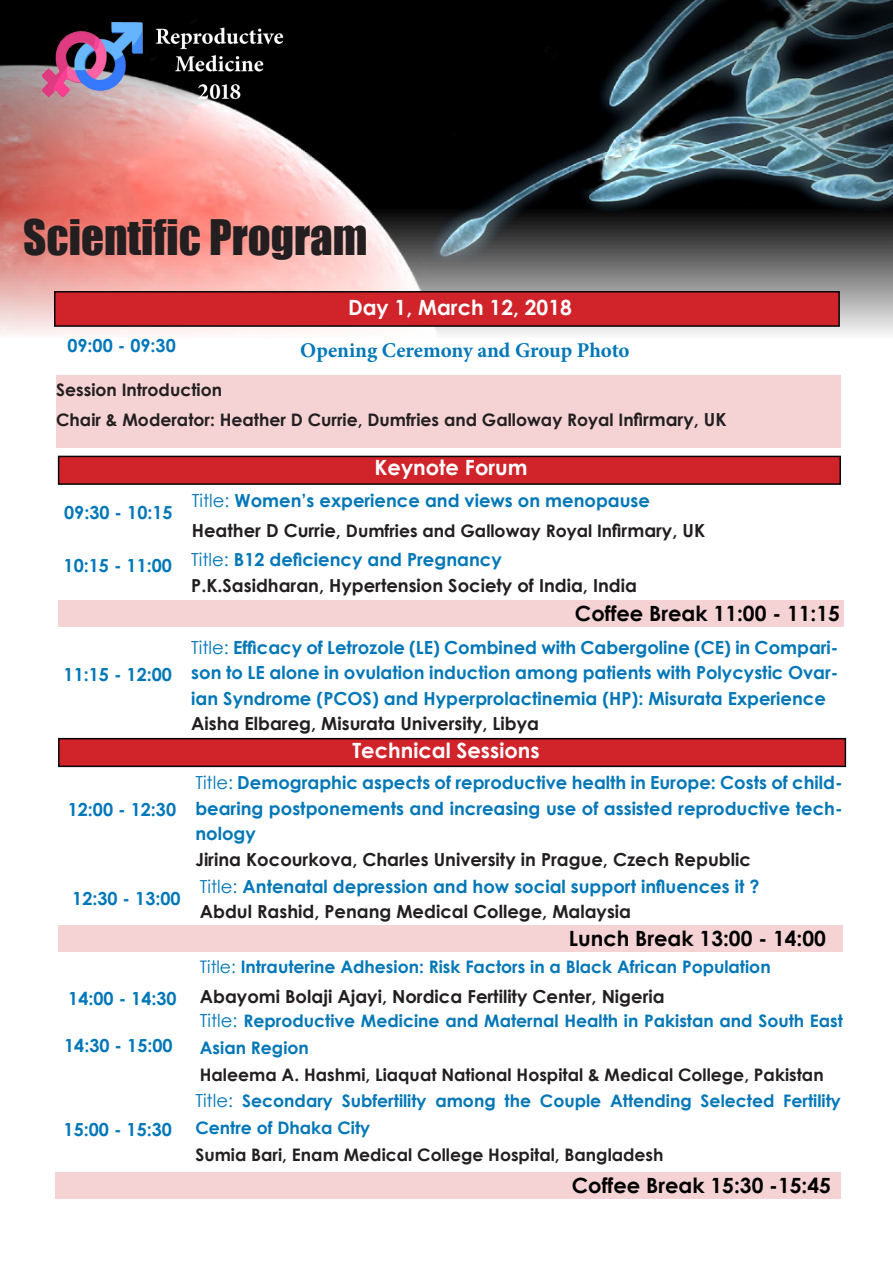
<style>
.page{position:relative;width:893px;height:1263px;background:#fff}
.page>*{position:absolute;margin:0;border:0;box-sizing:border-box;transform-origin:0 0}
.t1{font:45px "Impact";color:#231f20}
.t2{font:700 21px "Century Gothic";color:#000}
.t3{font:700 21px "Century Gothic";color:#fff}
.t4{font:700 21px "Minion Pro";letter-spacing:-.005em;color:#0077b8}
.t5{font:700 18px/25.5px "Century Gothic";color:#0077b8;text-align:justify}
.t6{font:700 18px "Century Gothic";color:#231f20}
.t7{font:700 17.25px "Century Gothic";color:#231f20}
.t8{font:700 17.25px/27px "Century Gothic";color:#0077b8}
.s1{font-size:18px}
.s2{font-weight:400}
.s3{font-weight:400;font-size:18px}
</style>
<div class="page">
<img style="left:0;top:0;width:892px;height:334px">
<img style="left:38px;top:19px;width:260px;height:85px">
<div style="left:58px;top:456px;width:783px;height:29px;background:#d1232a;border:2px solid #050608"></div>
<div style="left:56px;top:375px;width:785px;height:73px;background:#f5d3d5"></div>
<div style="left:54px;top:291px;width:786px;height:36px;background:#d1232a;border:2px solid #050608"></div>
<div style="left:59px;top:600px;width:785px;height:27px;background:#f5d3d5"></div>
<div style="left:58px;top:738px;width:788px;height:29px;background:#d1232a;border:2px solid #050608"></div>
<div style="left:58px;top:925px;width:785px;height:27px;background:#f5d3d5"></div>
<div style="left:56px;top:1171px;width:785px;height:27px;background:#f5d3d5"></div>
<p class="t1" style="left:23px;top:202px;width:346px">Scientific Program</p>
<p class="t3" style="left:348px;top:291px;width:225px">Day 1, March 12, 2018</p>
<p class="t5" style="left:67px;top:332px;width:110px">09:00 - 09:30</p>
<p class="t4" style="left:300px;top:335px;width:331px">Opening Ceremony and Group Photo</p>
<p class="t7" style="left:56px;top:377px;width:167px">Session Introduction</p>
<p class="t7" style="left:56px;top:407px;width:672px">Chair &amp; Moderator: Heather D Currie, Dumfries and Galloway Royal In<span class="s1">firmary, UK</span></p>
<p class="t5" style="left:64px;top:499px;width:110px">09:30 - 10:15</p>
<p class="t5" style="left:64px;top:552px;width:110px">10:15 - 11:00</p>
<p class="t5" style="left:64px;top:661px;width:110px">11:15 - 12:00</p>
<p class="t5" style="left:68px;top:796px;width:110px">12:00 - 12:30</p>
<p class="t5" style="left:72px;top:885px;width:110px">12:30 - 13:00</p>
<p class="t5" style="left:68px;top:984px;width:110px">14:00 - 14:30</p>
<p class="t5" style="left:64px;top:1032px;width:110px">14:30 - 15:00</p>
<p class="t5" style="left:64px;top:1115px;width:110px">15:00 - 15:30</p>
<p class="t3" style="left:375px;top:451px;width:154px">Keynote Forum</p>
<p class="t5" style="left:192px;top:487px;width:460px"><span class="s2">Title:</span> Women’s experience and views on menopause</p>
<p class="t7" style="left:192px;top:518px;width:515px"><span class="s1">Heather D Currie,</span> Dumfries and Galloway Royal In<span class="s1">firmary, UK</span></p>
<p class="t5" style="left:191px;top:546px;width:312px"><span class="s2">Title:</span> B12 deficiency and Pregnancy</p>
<p class="t6" style="left:191px;top:572px;width:447px">P.K.Sasidharan, Hypertension Society of India, India</p>
<p class="t2" style="left:575px;top:598px;width:267px">Coffee Break 11:00 - 11:15</p>
<p class="t5" style="left:191px;top:634px;width:649px"><span class="s2">Title:</span> Efficacy of Letrozole (LE) Combined with Cabergoline (CE) in Compari&shy;son to LE alone in ovulation induction among patients with Polycystic Ovar&shy;ian Syndrome (PCOS) and Hyperprolactinemia (HP): Misurata Experience</p>
<p class="t6" style="left:191px;top:710px;width:349px">Aisha Elbareg, Misurata University, Libya</p>
<p class="t3" style="left:352px;top:735px;width:189px">Technical Sessions</p>
<p class="t5" style="left:195px;top:769px;width:649px"><span class="s2">Title:</span> Demographic aspects of reproductive health in Europe: Costs of child&shy;bearing postponements and increasing use of assisted reproductive tech&shy;nology</p>
<p class="t6" style="left:195px;top:846px;width:557px">Jirina Kocourkova, Charles University in Prague, Czech Republic</p>
<p class="t5" style="left:200px;top:873px;width:561px"><span class="s2">Title:</span> Antenatal depression and how social support influences it ?</p>
<p class="t6" style="left:200px;top:898px;width:433px">Abdul Rashid, Penang Medical College, Malaysia</p>
<p class="t2" style="left:569px;top:922px;width:259px">Lunch Break 13:00 - 14:00</p>
<p class="t8" style="left:200px;top:952px;width:572px"><span class="s2">Title:</span> Intrauterine Adhesion: Risk Factors in a Black African Population</p>
<p class="t6" style="left:200px;top:982px;width:466px">Abayomi Bolaji Ajayi, Nordica Fertility Center, Nigeria</p>
<p class="t8" style="left:200px;top:1006px;width:645px"><span class="s3">Title:</span> Reproductive Medicine and Maternal Health in Pakistan and South East<br>Asian Region</p>
<p class="t7" style="left:200px;top:1061px;width:625px">Haleema A. Hashmi, Liaquat National Hospital &amp; Medical College, Pakistan</p>
<p class="t8" style="left:195px;top:1086px;width:647px"><span class="s3">Title:</span> Secondary Subfertility among the Couple Attending Selected Fertility<br>Centre of Dhaka City</p>
<p class="t7" style="left:195px;top:1142px;width:470px">Sumia Bari, Enam Medical College Hospital, Bangladesh</p>
<p class="t2" style="left:572px;top:1169px;width:261px">Coffee Break 15:30 -15:45</p>
</div>
